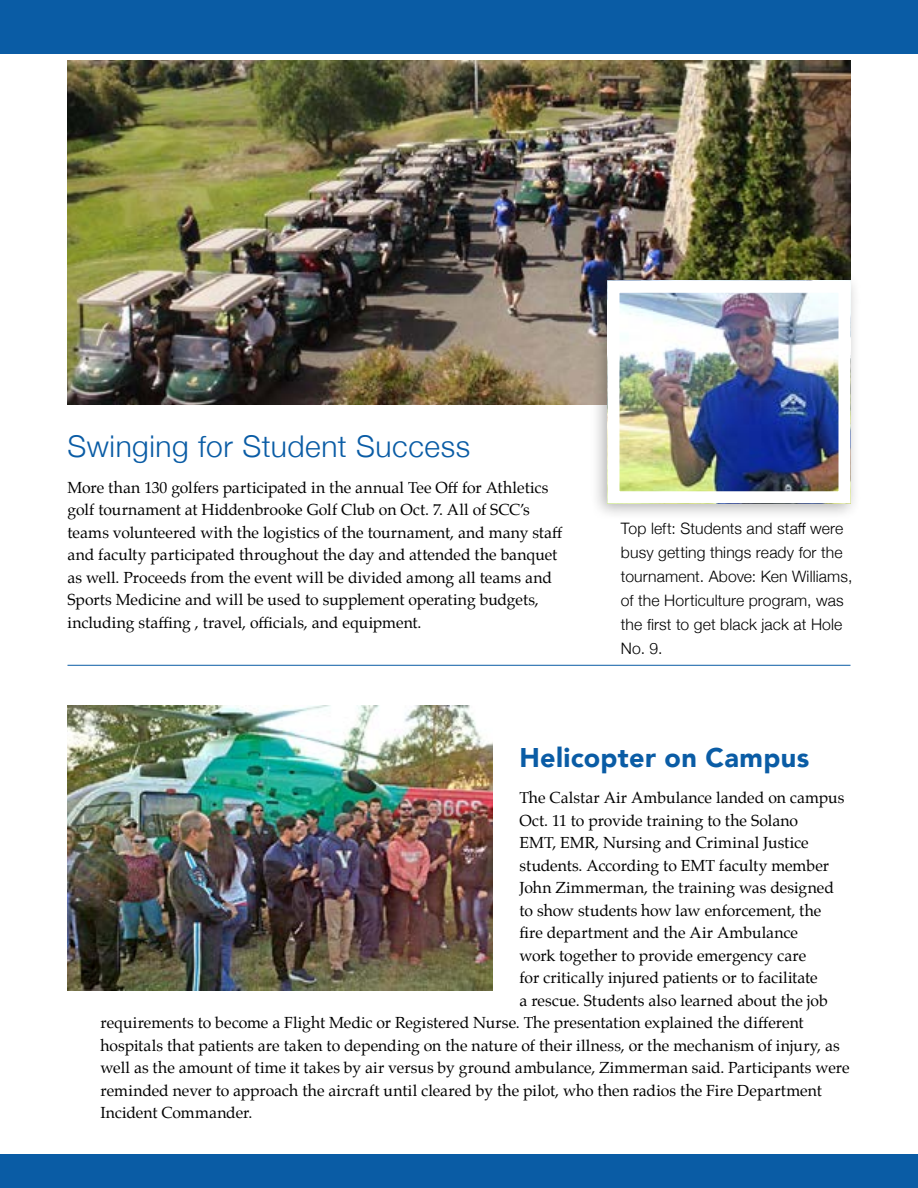
<style>
.page{position:relative;width:918px;height:1188px;background:#fff}
.page>*{position:absolute;margin:0;border:0;box-sizing:border-box;transform-origin:0 0}
.t1{font:300 30px "Helvetica Neue";letter-spacing:.015em;color:#0a5ca5}
.t2{font:900 27px "Avenir";letter-spacing:.015em;color:#0a5ca5}
.t3{font:15.75px/22.5px "Palatino";color:#000}
.t4{font:300 15.75px/24px "Helvetica Neue";letter-spacing:.01em;color:#000}
</style>
<div class="page">
<img style="left:68px;top:60px;width:782px;height:344px">
<div style="left:0;top:0;width:918px;height:54px;background:#0a5ca5"></div>
<div style="left:0;top:1154px;width:918px;height:34px;background:#0a5ca5"></div>
<img style="left:68px;top:706px;width:425px;height:284px">
<div style="left:590px;top:270px;width:271px;height:251px;background:#000;opacity:.3"></div>
<img style="left:621px;top:294px;width:216px;height:196px">
<div style="left:608px;top:281px;width:242px;height:222px;border:12px solid #fff"></div>
<hr style="left:68px;top:665px;width:782px;height:1px;background:#0a5ca5">
<h1 class="t1" style="left:68px;top:422px;width:404px">Swinging for Student Success</h1>
<p class="t3" style="left:68px;top:476px;width:497px">More than 130 golfers participated in the annual Tee Off for Athletics golf tournament at Hiddenbrooke Golf Club on Oct. 7. All of SCC’s teams volunteered with the logistics of the tournament, and many staff and faculty participated throughout the day and attended the banquet as well. Proceeds from the event will be divided among all teams and Sports Medicine and will be used to supplement operating budgets, including staffing , travel, officials, and equipment.</p>
<p class="t4" style="left:621px;top:515px;width:233px">Top left: Students and staff were busy getting things ready for the tournament. Above: Ken Williams, of the Horticulture program, was the first to get black jack at Hole<br>No. 9.</p>
<h2 class="t2" style="left:520px;top:735px;width:291px">Helicopter on Campus</h2>
<p class="t3" style="left:520px;top:787px;width:327px">The Calstar Air Ambulance landed on campus</p>
<p class="t3" style="left:520px;top:809px;width:280px">Oct. 11 to provide training to the Solano</p>
<p class="t3" style="left:520px;top:832px;width:291px">EMT, EMR, Nursing and Criminal Justice</p>
<p class="t3" style="left:520px;top:854px;width:311px">students. According to EMT faculty member</p>
<p class="t3" style="left:520px;top:877px;width:316px">John Zimmerman, the training was designed</p>
<p class="t3" style="left:520px;top:899px;width:303px">to show students how law enforcement, the</p>
<p class="t3" style="left:520px;top:922px;width:280px">fire department and the Air Ambulance</p>
<p class="t3" style="left:520px;top:944px;width:288px">work together to provide emergency care</p>
<p class="t3" style="left:520px;top:967px;width:300px">for critically injured patients or to facilitate</p>
<p class="t3" style="left:520px;top:989px;width:310px">a rescue. Students also learned about the job</p>
<p class="t3" style="left:100px;top:1012px;width:705px">requirements to become a Flight Medic or Registered Nurse. The presentation explained the different</p>
<p class="t3" style="left:100px;top:1034px;width:741px">hospitals that patients are taken to depending on the nature of their illness, or the mechanism of injury, as</p>
<p class="t3" style="left:100px;top:1057px;width:751px">well as the amount of time it takes by air versus by ground ambulance, Zimmerman said. Participants were</p>
<p class="t3" style="left:100px;top:1079px;width:723px">reminded never to approach the aircraft until cleared by the pilot, who then radios the Fire Department</p>
<p class="t3" style="left:100px;top:1102px;width:154px">Incident Commander.</p>
</div>
